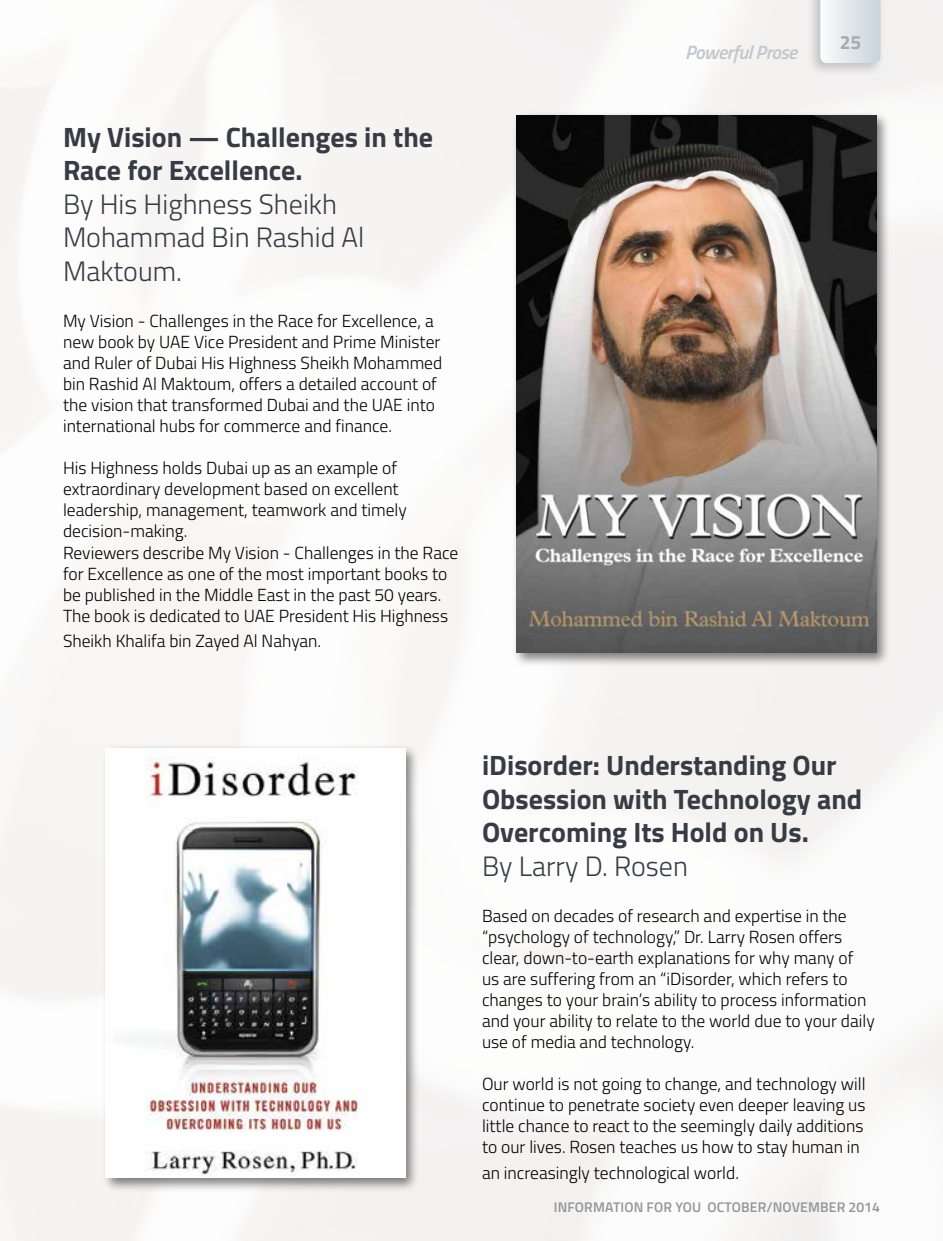
<style>
.page{position:relative;width:943px;height:1241px;background:#fff}
.page>*{position:absolute;margin:0;border:0;box-sizing:border-box;transform-origin:0 0}
.t1{font:700 28px/33.6px "Titillium";color:#383b43}
.t2{font:300 28px/33.6px "Titillium";color:#383b43}
.t3{font:italic 600 19.25px "Titillium";letter-spacing:-.025em;color:#c1c7cb}
.t4{font:700 19.25px "Titillium";color:#a7a9ac}
.t5{font:300 17.5px/21px "Titillium";color:#000}
.t6{font:600 14px "Titillium";letter-spacing:.01em;color:#939598}
</style>
<div class="page">
<div style="left:511px;top:111px;width:379px;height:556px;background:#000;opacity:.5"></div>
<img style="left:516px;top:115px;width:360px;height:537px">
<div style="left:101px;top:743px;width:318px;height:449px;background:#000;opacity:.5"></div>
<img style="left:106px;top:748px;width:299px;height:429px">
<div style="left:805px;top:0;width:80px;height:77px;background:#000;opacity:.2"></div>
<svg style="left:820px;top:0;width:60px;height:63px"></svg>
<h1 class="t1" style="left:63px;top:118px;width:371px">My Vision — Challenges in the<br>Race for Excellence.</h1>
<h1 class="t2" style="left:63px;top:186px;width:303px">By His Highness Sheikh<br>Mohammad Bin Rashid Al<br>Maktoum.</h1>
<p class="t5" style="left:63px;top:310px;width:381px">My Vision - Challenges in the Race for Excellence, a new book by UAE Vice President and Prime Minister and Ruler of Dubai His Highness Sheikh Mohammed bin Rashid Al Maktoum, offers a detailed account of the vision that transformed Dubai and the UAE into international hubs for commerce and finance.</p>
<p class="t5" style="left:63px;top:457px;width:397px">His Highness holds Dubai up as an example of extraordinary development based on excellent leadership, management, teamwork and timely decision-making.<br>Reviewers describe My Vision - Challenges in the Race for Excellence as one of the most important books to be published in the Middle East in the past 50 years.<br>The book is dedicated to UAE President His Highness</p>
<p class="t5" style="left:63px;top:629px;width:260px">Sheikh Khalifa bin Zayed Al Nahyan.</p>
<p class="t3" style="left:685px;top:37px;width:114px">Powerful Prose</p>
<p class="t4" style="left:839px;top:27px;width:23px">25</p>
<h1 class="t1" style="left:482px;top:747px;width:382px">iDisorder: Understanding Our<br>Obsession with Technology and<br>Overcoming Its Hold on Us.</h1>
<h1 class="t2" style="left:482px;top:848px;width:207px">By Larry D. Rosen</h1>
<p class="t5" style="left:482px;top:904px;width:394px">Based on decades of research and expertise in the “psychology of technology,” Dr. Larry Rosen offers clear, down-to-earth explanations for why many of us are suffering from an “iDisorder, which refers to changes to your brain’s ability to process information and your ability to relate to the world due to your daily use of media and technology.</p>
<p class="t5" style="left:482px;top:1072px;width:385px;text-align:justify">Our world is not going to change, and technology will continue to penetrate society even deeper leaving us little chance to react to the seemingly daily additions to our lives. Rosen teaches us how to stay human in</p>
<p class="t5" style="left:482px;top:1160px;width:258px">an increasingly technological world.</p>
<p class="t6" style="left:554px;top:1196px;width:328px">INFORMATION FOR YOU OCTOBER/NOVEMBER 2014</p>
</div>
